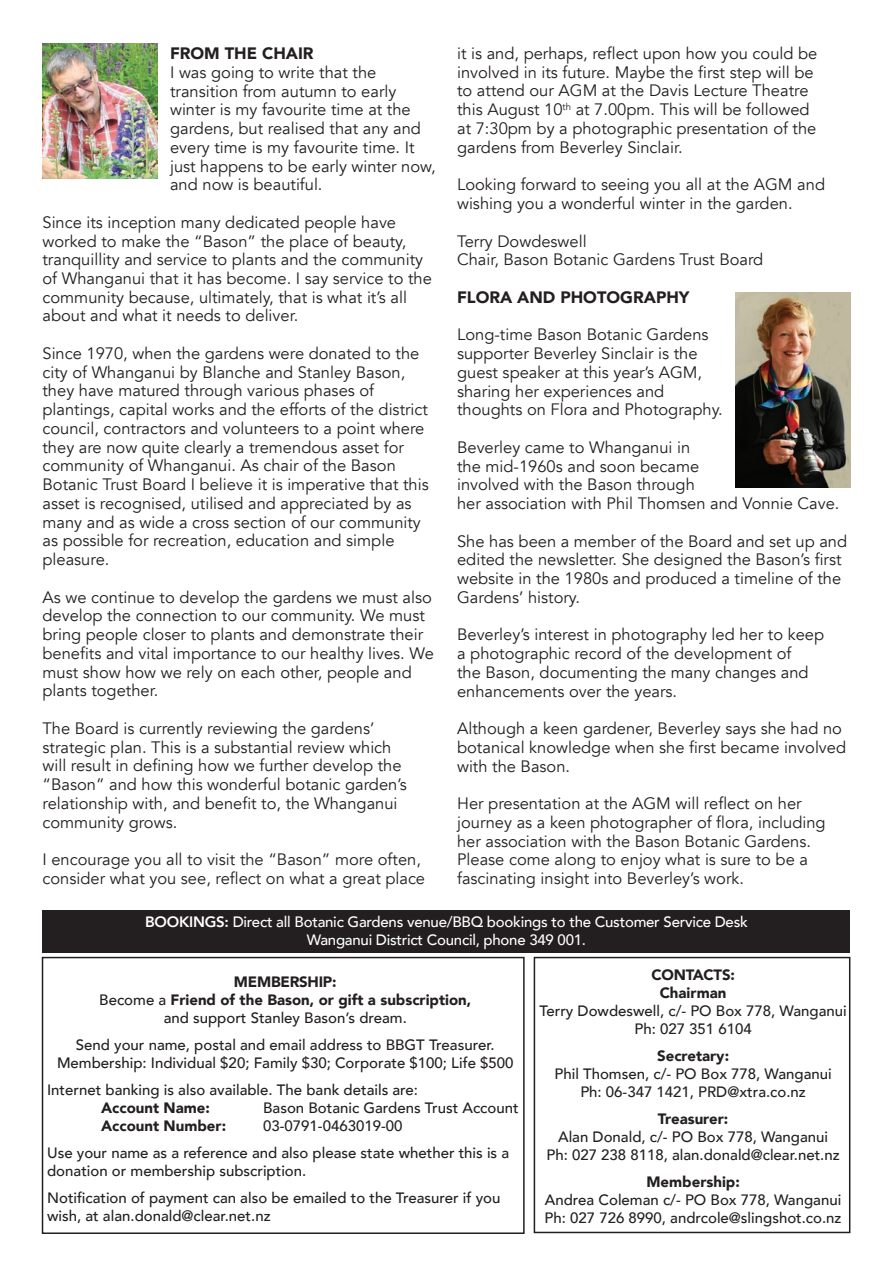
<style>
.page{position:relative;width:893px;height:1263px;background:#fff}
.page>*{position:absolute;margin:0;border:0;box-sizing:border-box;transform-origin:0 0}
.t1{font:16.5px/18.8px "Avenir";color:#231f20}
.t2{font:900 16.5px "Avenir";color:#231f20}
.t3{font:500 15px/18px "Avenir";color:#231f20;text-align:center}
.t4{font:900 15px/18px "Avenir";color:#231f20;text-align:center}
.t5{font:500 15px/18px "Avenir";letter-spacing:-.015em;color:#fff;text-align:center}
.s1{font-weight:800}
.s2{font-weight:500}
</style>
<div class="page">
<div style="left:43px;top:910px;width:807px;height:42px;background:#231f20"></div>
<div style="left:42px;top:957px;width:483px;height:277px;border:2px solid #231f20"></div>
<div style="left:534px;top:957px;width:316px;height:276px;border:2px solid #231f20"></div>
<img style="left:43px;top:44px;width:114px;height:134px">
<img style="left:736px;top:292px;width:114px;height:196px">
<p class="t2" style="left:170px;top:39px;width:145px">FROM THE CHAIR</p>
<p class="t1" style="left:170px;top:63px;width:267px">I was going to write that the transition from autumn to early winter is my favourite time at the gardens, but realised that any and every time is my favourite time. It just happens to be early winter now, and now is beautiful.</p>
<p class="t1" style="left:43px;top:213px;width:391px">Since its inception many dedicated people have worked to make the “Bason” the place of beauty, tranquillity and service to plants and the community of Whanganui that it has become. I say service to the community because, ultimately, that is what it’s all about and what it needs to deliver.</p>
<p class="t1" style="left:43px;top:344px;width:388px">Since 1970, when the gardens were donated to the city of Whanganui by Blanche and Stanley Bason, they have matured through various phases of plantings, capital works and the efforts of the district council, contractors and volunteers to a point where they are now quite clearly a tremendous asset for community of Whanganui. As chair of the Bason Botanic Trust Board I believe it is imperative that this asset is recognised, utilised and appreciated by as many and as wide a cross section of our community as possible for recreation, education and simple pleasure.</p>
<p class="t1" style="left:43px;top:588px;width:393px">As we continue to develop the gardens we must also develop the connection to our community. We must bring people closer to plants and demonstrate their benefits and vital importance to our healthy lives. We must show how we rely on each other, people and plants together.</p>
<p class="t1" style="left:43px;top:719px;width:366px">The Board is currently reviewing the gardens’ strategic plan. This is a substantial review which will result in defining how we further develop the “Bason” and how this wonderful botanic garden’s relationship with, and benefit to, the Whanganui community grows.</p>
<p class="t1" style="left:43px;top:850px;width:384px">I encourage you all to visit the “Bason” more often, consider what you see, reflect on what a great place</p>
<p class="t1" style="left:457px;top:44px;width:362px">it is and, perhaps, reflect upon how you could be involved in its future. Maybe the first step will be to attend our AGM at the Davis Lecture Theatre this August 10<sup>th</sup> at 7.00pm. This will be followed at 7:30pm by a photographic presentation of the gardens from Beverley Sinclair.</p>
<p class="t1" style="left:457px;top:176px;width:369px">Looking forward to seeing you all at the AGM and wishing you a wonderful winter in the garden.</p>
<p class="t1" style="left:457px;top:232px;width:308px">Terry Dowdeswell<br>Chair, Bason Botanic Gardens Trust Board</p>
<p class="t2" style="left:457px;top:283px;width:234px">FLORA AND PHOTOGRAPHY</p>
<p class="t1" style="left:457px;top:326px;width:267px">Long-time Bason Botanic Gardens supporter Beverley Sinclair is the guest speaker at this year’s AGM, sharing her experiences and thoughts on Flora and Photography.</p>
<p class="t1" style="left:457px;top:438px;width:384px">Beverley came to Whanganui in<br>the mid-1960s and soon became<br>involved with the Bason through<br>her association with Phil Thomsen and Vonnie Cave.</p>
<p class="t1" style="left:457px;top:532px;width:392px">She has been a member of the Board and set up and edited the newsletter. She designed the Bason’s first website in the 1980s and produced a timeline of the Gardens’ history.</p>
<p class="t1" style="left:457px;top:625px;width:368px">Beverley’s interest in photography led her to keep a photographic record of the development of<br>the Bason, documenting the many changes and enhancements over the years.</p>
<p class="t1" style="left:457px;top:719px;width:391px">Although a keen gardener, Beverley says she had no botanical knowledge when she first became involved with the Bason.</p>
<p class="t1" style="left:457px;top:794px;width:370px">Her presentation at the AGM will reflect on her journey as a keen photographer of flora, including her association with the Bason Botanic Gardens.<br>Please come along to enjoy what is sure to be a fascinating insight into Beverley’s work.</p>
<p class="t5" style="left:145px;top:911px;width:604px"><span class="s1">BOOKINGS:</span> Direct all Botanic Gardens venue/BBQ bookings to the Customer Service Desk<br>Wanganui District Council, phone 349 001.</p>
<p class="t4" style="left:99px;top:972px;width:373px">MEMBERSHIP:<br><span class="s2">Become a</span> Friend of the Bason, or gift a subscription, <span class="s2">and support Stanley Bason’s dream.</span></p>
<p class="t3" style="left:57px;top:1035px;width:458px">Send your name, postal and email address to BBGT Treasurer.<br>Membership: Individual $20; Family $30; Corporate $100; Life $500</p>
<p class="t3" style="left:47px;top:1080px;width:372px">Internet banking is also available. The bank details are:</p>
<p class="t4" style="left:101px;top:1098px;width:110px">Account Name:</p>
<p class="t3" style="left:263px;top:1098px;width:257px">Bason Botanic Gardens Trust Account</p>
<p class="t4" style="left:101px;top:1116px;width:126px">Account Number:</p>
<p class="t4" style="left:651px;top:965px;width:85px">CONTACTS:<br>Chairman</p>
<p class="t3" style="left:539px;top:1001px;width:309px">Terry Dowdeswell, c/- PO Box 778, Wanganui<br>Ph: 027 351 6104</p>
<p class="t4" style="left:657px;top:1046px;width:73px">Secretary:</p>
<p class="t3" style="left:554px;top:1064px;width:279px">Phil Thomsen, c/- PO Box 778, Wanganui<br>Ph: 06-347 1421, PRD@xtra.co.nz</p>
<p class="t4" style="left:658px;top:1109px;width:72px">Treasurer:</p>
<p class="t3" style="left:546px;top:1127px;width:295px">Alan Donald, c/- PO Box 778, Wanganui<br>Ph: 027 238 8118, alan.donald@clear.net.nz</p>
<p class="t4" style="left:646px;top:1172px;width:95px">Membership:</p>
<p class="t3" style="left:545px;top:1190px;width:298px;text-align:left">Andrea Coleman c/- PO Box 778, Wanganui<br>Ph: 027 726 8990, andrcole@slingshot.co.nz</p>
<p class="t3" style="left:47px;top:1111px;width:464px;line-height:27px;text-align:left;text-indent:216px">03-0791-0463019-00<br>Use your name as a reference and also please state whether this is a</p>
<p class="t3" style="left:47px;top:1156px;width:455px;line-height:27px;text-align:left">donation or membership subscription.<br>Notification of payment can also be emailed to the Treasurer if you</p>
<p class="t3" style="left:47px;top:1206px;width:225px">wish, at alan.donald@clear.net.nz</p>
</div>
